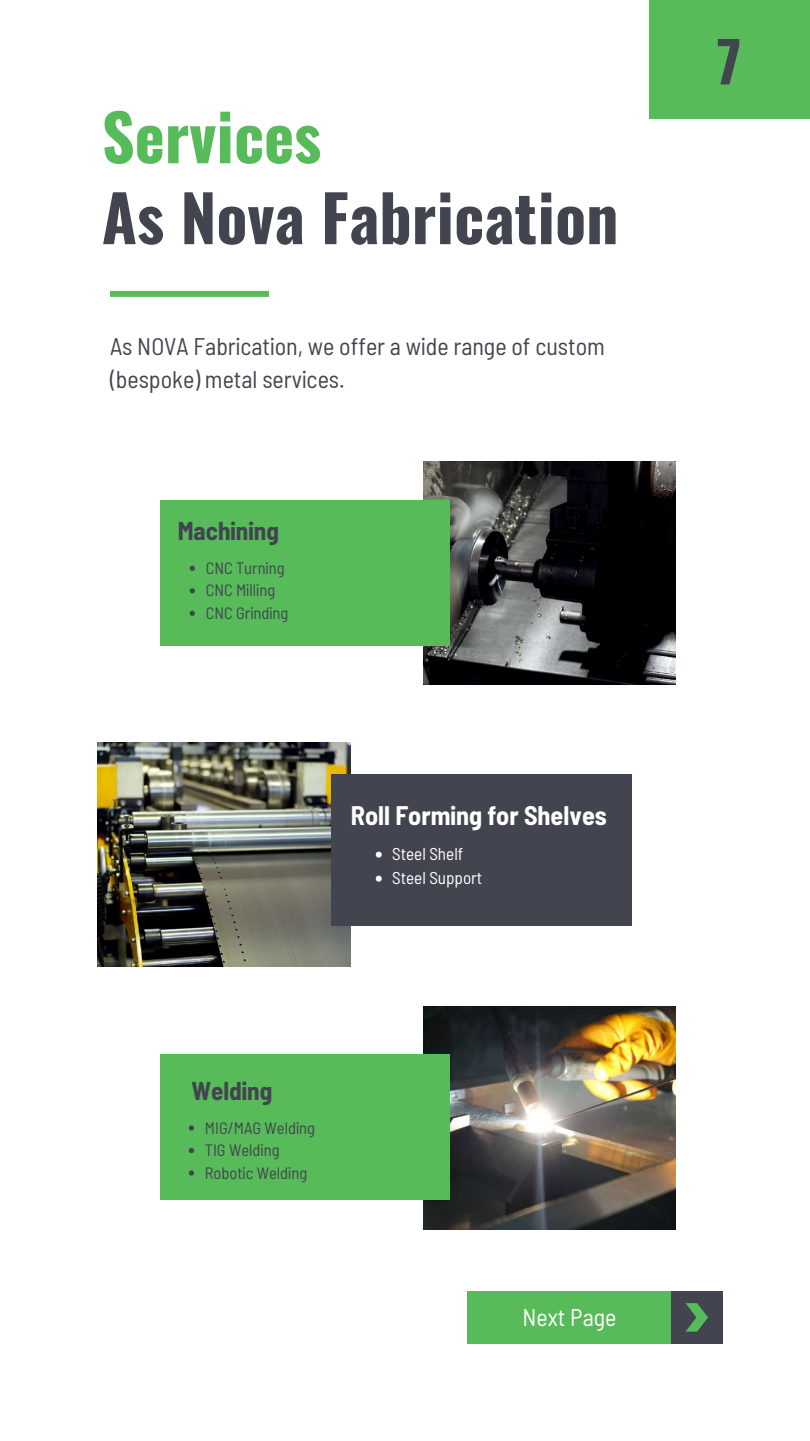
<style>
.page{position:relative;width:810px;height:1441px;background:#fff}
.page>*{position:absolute;margin:0;border:0;box-sizing:border-box;transform-origin:0 0}
.t1{font:700 64px "Oswald";color:#42444f}
.t2{font:700 64px "Oswald";color:#57bb5a}
.t3{font:700 56px "Oswald";color:#42444f}
.t4{font:700 semi-condensed 26.2px "Barlow";color:#fff}
.t5{font:700 semi-condensed 25.2px "Barlow";color:#42444f}
.t6{font:semi-condensed 24px/33px "Barlow";color:#42444f}
.t7{font:semi-condensed 24px "Barlow";color:#fff}
.t8{font:semi-condensed 17.2px/24px "Barlow";color:#fff}
.t9{font:semi-condensed 16.5px/22.5px "Barlow";color:#42444f}
</style>
<div class="page">
<div style="left:649px;top:0;width:161px;height:119px;background:#57bb5a"></div>
<div style="left:110px;top:291px;width:159px;height:6px;background:#57bb5a"></div>
<div style="left:468px;top:1290px;width:208px;height:53px;background:#57bb5a"></div>
<div style="left:671px;top:1290px;width:52px;height:53px;background:#42444f"></div>
<svg style="left:686px;top:1303px;width:22px;height:28px"></svg>
<img style="left:97px;top:742px;width:254px;height:224px">
<div style="left:331px;top:774px;width:301px;height:151px;background:#42444f"></div>
<svg style="left:376px;top:851px;width:6px;height:6px"></svg>
<svg style="left:376px;top:875px;width:6px;height:6px"></svg>
<img style="left:423px;top:461px;width:252px;height:223px">
<div style="left:161px;top:500px;width:289px;height:145px;background:#57bb5a"></div>
<svg style="left:190px;top:565px;width:5px;height:6px"></svg>
<svg style="left:190px;top:588px;width:5px;height:5px"></svg>
<svg style="left:190px;top:610px;width:5px;height:6px"></svg>
<img style="left:423px;top:1006px;width:252px;height:223px">
<div style="left:161px;top:1054px;width:289px;height:145px;background:#57bb5a"></div>
<svg style="left:189px;top:1125px;width:5px;height:5px"></svg>
<svg style="left:189px;top:1147px;width:5px;height:5px"></svg>
<svg style="left:189px;top:1170px;width:5px;height:5px"></svg>
<h1 class="t2" style="left:102px;top:87px;width:221px">Services</h1>
<h1 class="t1" style="left:102px;top:168px;width:518px">As Nova Fabrication</h1>
<h3 class="t6" style="left:110px;top:329px;width:496px">As NOVA Fabrication, we offer a wide range of custom (bespoke) metal services.</h3>
<h3 class="t5" style="left:178px;top:514px;width:103px">Machining</h3>
<p class="t9" style="left:206px;top:556px;width:84px">CNC Turning<br>CNC Milling<br>CNC Grinding</p>
<h3 class="t4" style="left:351px;top:798px;width:258px">Roll Forming for Shelves</h3>
<p class="t8" style="left:392px;top:840px;width:92px">Steel Shelf<br>Steel Support</p>
<h3 class="t5" style="left:191px;top:1074px;width:82px">Welding</h3>
<p class="t9" style="left:205px;top:1115px;width:112px">MIG/MAG Welding<br>TIG Welding<br>Robotic Welding</p>
<h3 class="t7" style="left:522px;top:1301px;width:96px">Next Page</h3>
<h2 class="t3" style="left:717px;top:18px;width:26px">7</h2>
</div>
